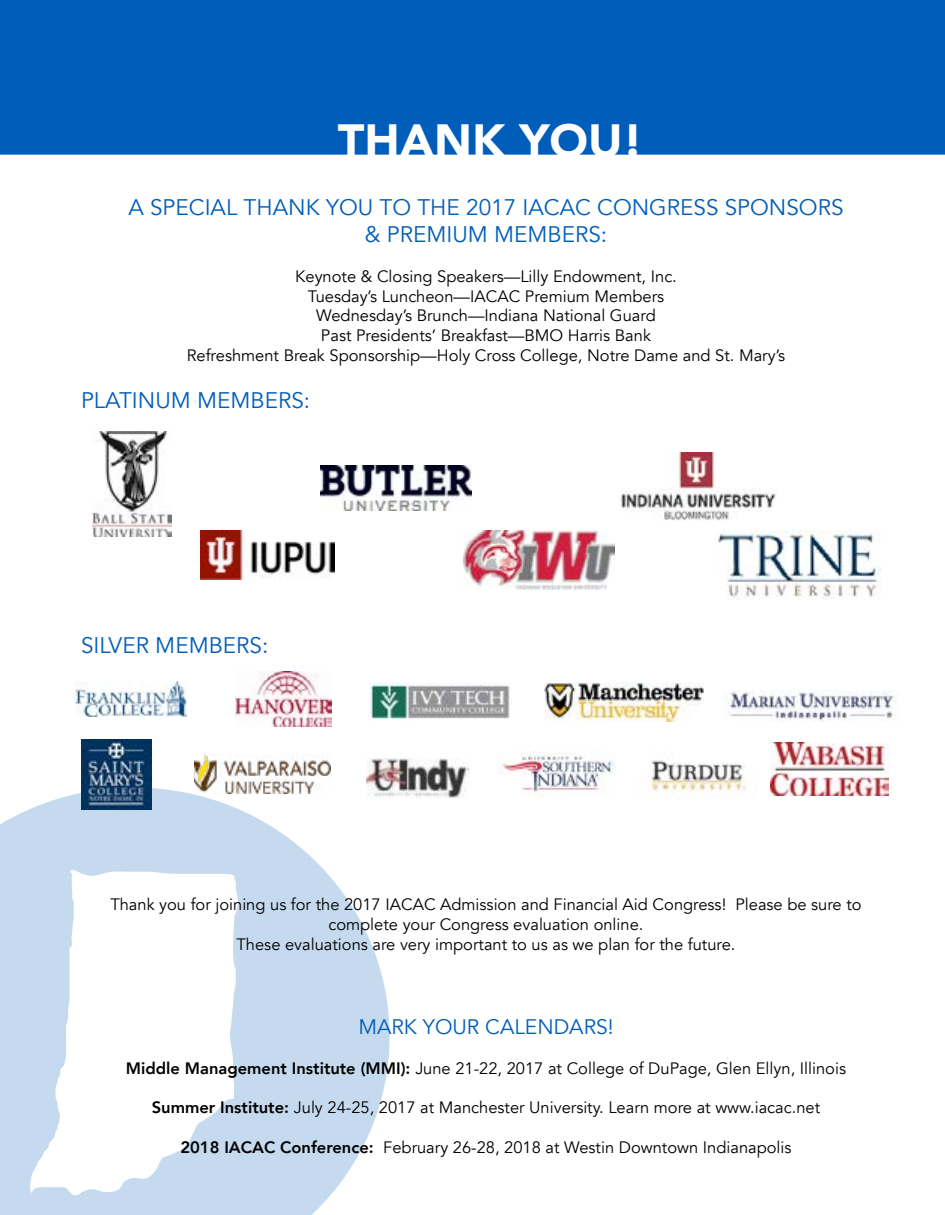
<style>
.page{position:relative;width:945px;height:1215px;background:#fff}
.page>*{position:absolute;margin:0;border:0;box-sizing:border-box;transform-origin:0 0}
.t1{font:900 46.5px "Avenir";color:#fff}
.t2{font:22.5px/27px "Avenir";color:#005db9;text-align:center}
.t3{font:21px "Avenir";color:#005db9}
.t4{font:16.5px/19.8px "Avenir";color:#000;text-align:center}
.s1{font-weight:800}
</style>
<div class="page">
<svg style="left:0;top:788px;width:390px;height:427px;fill:#c5daef"></svg>
<svg style="left:31px;top:818px;width:209px;height:382px"></svg>
<div style="left:0;top:0;width:945px;height:155px;background:#005db9"></div>
<img style="left:92px;top:431px;width:79px;height:106px">
<img style="left:320px;top:465px;width:152px;height:46px">
<img style="left:620px;top:452px;width:156px;height:69px">
<img style="left:201px;top:530px;width:134px;height:49px">
<img style="left:464px;top:531px;width:151px;height:59px">
<img style="left:714px;top:530px;width:167px;height:69px">
<img style="left:76px;top:681px;width:111px;height:36px">
<img style="left:236px;top:671px;width:96px;height:56px">
<img style="left:369px;top:683px;width:141px;height:37px">
<img style="left:545px;top:682px;width:159px;height:39px">
<img style="left:725px;top:691px;width:170px;height:30px">
<img style="left:649px;top:760px;width:97px;height:32px">
<img style="left:81px;top:739px;width:71px;height:71px">
<img style="left:367px;top:758px;width:103px;height:39px">
<img style="left:497px;top:751px;width:119px;height:46px">
<img style="left:194px;top:754px;width:136px;height:39px">
<img style="left:770px;top:742px;width:119px;height:54px">
<h1 class="t1" style="left:338px;top:101px;width:307px">THANK YOU!</h1>
<h2 class="t2" style="left:128px;top:194px;width:717px">A SPECIAL THANK YOU TO THE 2017 IACAC CONGRESS SPONSORS &amp; PREMIUM MEMBERS:</h2>
<p class="t4" style="left:187px;top:267px;width:600px">Keynote &amp; Closing Speakers—Lilly Endowment, Inc.<br>Tuesday’s Luncheon—IACAC Premium Members<br>Wednesday’s Brunch—Indiana National Guard<br>Past Presidents’ Breakfast—BMO Harris Bank<br>Refreshment Break Sponsorship—Holy Cross College, Notre Dame and St. Mary’s</p>
<h2 class="t2" style="left:81px;top:387px;width:231px">PLATINUM MEMBERS:</h2>
<h2 class="t2" style="left:81px;top:632px;width:189px">SILVER MEMBERS:</h2>
<p class="t4" style="left:110px;top:895px;width:753px">Thank you for joining us for the 2017 IACAC Admission and Financial Aid Congress! Please be sure to complete your Congress evaluation online.<br>These evaluations are very important to us as we plan for the future.</p>
<p class="t3" style="left:358px;top:1014px;width:257px">MARK YOUR CALENDARS!</p>
<p class="t4" style="left:126px;top:1059px;width:722px"><span class="s1">Middle Management Institute (MMI):</span> June 21-22, 2017 at College of DuPage, Glen Ellyn, Illinois</p>
<p class="t4" style="left:152px;top:1098px;width:670px"><span class="s1">Summer Institute:</span> July 24-25, 2017 at Manchester University. Learn more at www.iacac.net</p>
<p class="t4" style="left:180px;top:1138px;width:613px"><span class="s1">2018 IACAC Conference:</span> February 26-28, 2018 at Westin Downtown Indianapolis</p>
</div>
